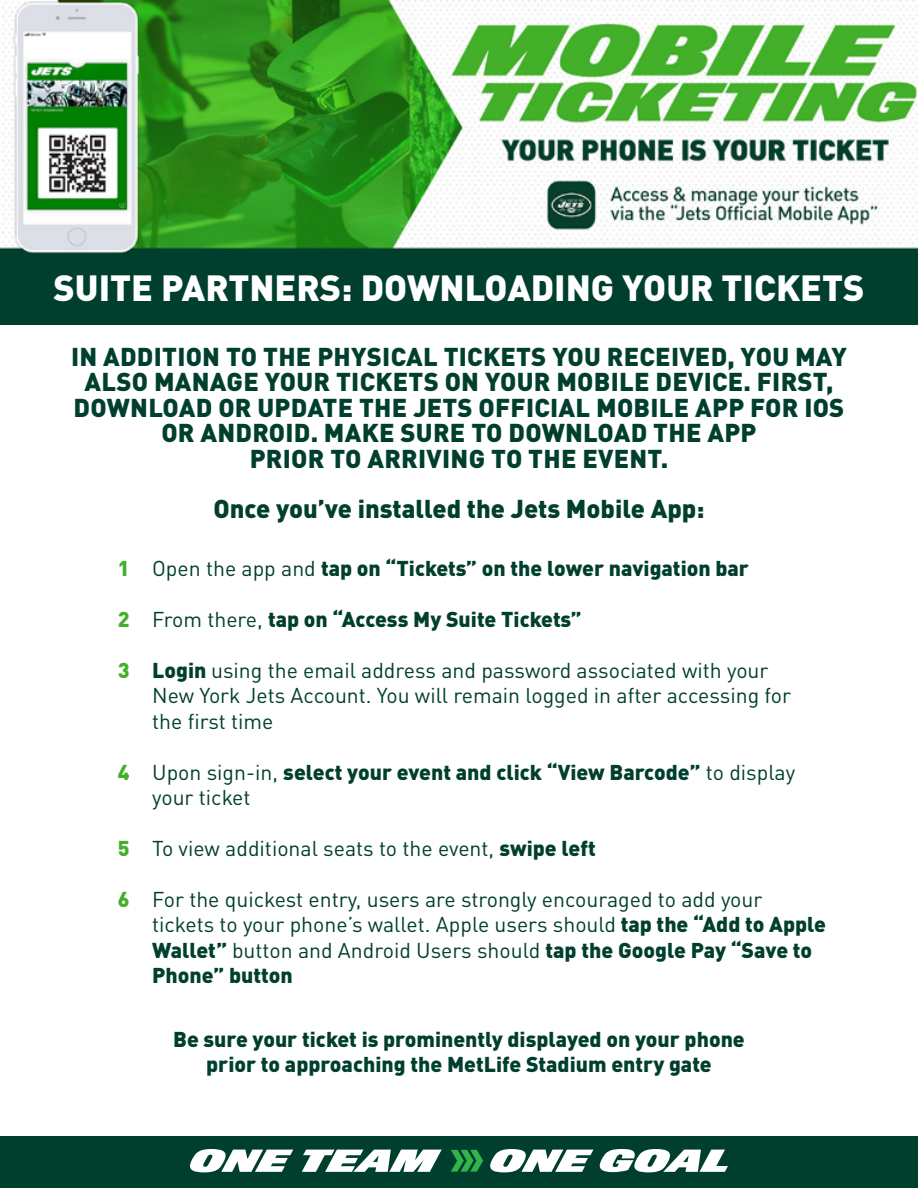
<style>
.page{position:relative;width:918px;height:1188px;background:#fff}
.page>*{position:absolute;margin:0;border:0;box-sizing:border-box;transform-origin:0 0}
.t1{font:900 36px "DIN Pro";color:#fff}
.t2{font:900 25.5px/25.5px "DIN Pro";letter-spacing:.01em;color:#003f2e;text-align:center}
.t3{font:21.3px/25.5px "DIN Pro";color:#003f2e}
.t4{font:900 21.3px/25.5px "DIN Pro";color:#003f2e}
.t5{font:900 21.3px "DIN Pro";color:#43b02a}
.s1{font-weight:400}
.s2{font-weight:900}
</style>
<div class="page">
<img style="left:0;top:0;width:918px;height:254px">
<div style="left:0;top:254px;width:918px;height:71px;background:#003f2e"></div>
<div style="left:0;top:1136px;width:918px;height:52px;background:#003f2e"></div>
<svg style="left:451px;top:1150px;width:32px;height:22px"></svg>
<svg style="left:190px;top:1149px;width:103px;height:23px"></svg>
<svg style="left:302px;top:1150px;width:140px;height:22px"></svg>
<svg style="left:490px;top:1149px;width:103px;height:23px"></svg>
<svg style="left:600px;top:1149px;width:128px;height:23px"></svg>
<p class="t1" style="left:54px;top:257px;width:812px">SUITE PARTNERS: DOWNLOADING YOUR TICKETS</p>
<p class="t2" style="left:71px;top:340px;width:778px">IN ADDITION TO THE PHYSICAL TICKETS YOU RECEIVED, YOU MAY ALSO MANAGE YOUR TICKETS ON YOUR MOBILE DEVICE. FIRST, DOWNLOAD OR UPDATE THE JETS OFFICIAL MOBILE APP FOR IOS OR ANDROID. MAKE SURE TO DOWNLOAD THE APP</p>
<p class="t2" style="left:250px;top:442px;width:420px">PRIOR TO ARRIVING TO THE EVENT.</p>
<p class="t5" style="left:118px;top:550px;width:13px">1</p>
<p class="t5" style="left:118px;top:601px;width:13px">2</p>
<p class="t5" style="left:118px;top:652px;width:13px">3</p>
<p class="t5" style="left:118px;top:754px;width:13px">4</p>
<p class="t5" style="left:118px;top:830px;width:13px">5</p>
<p class="t5" style="left:118px;top:881px;width:13px">6</p>
<p class="t2" style="left:213px;top:493px;width:493px">Once you’ve installed the Jets Mobile App:</p>
<p class="t4" style="left:152px;top:552px;width:598px"><span class="s1">Open the app and</span> tap on “Tickets” on the lower navigation bar</p>
<p class="t4" style="left:152px;top:603px;width:431px"><span class="s1">From there,</span> tap on “Access My Suite Tickets”</p>
<p class="t3" style="left:152px;top:655px;width:640px"><span class="s2">Login</span> using the email address and password associated with your<br>New York Jets Account. You will remain logged in after accessing for the first time</p>
<p class="t4" style="left:152px;top:756px;width:645px"><span class="s1">Upon sign-in,</span> select your event and click “View Barcode” <span class="s1">to display your ticket</span></p>
<p class="t3" style="left:152px;top:833px;width:445px">To view additional seats to the event, <span class="s2">swipe left</span></p>
<p class="t3" style="left:152px;top:884px;width:675px">For the quickest entry, users are strongly encouraged to add your tickets to your phone’s wallet. Apple users should <span class="s2">tap the “Add to Apple Wallet”</span> button and Android Users should <span class="s2">tap the Google Pay “Save to Phone” button</span></p>
<p class="t4" style="left:173px;top:1024px;width:573px;text-align:center">Be sure your ticket is prominently displayed on your phone prior to approaching the MetLife Stadium entry gate</p>
</div>
